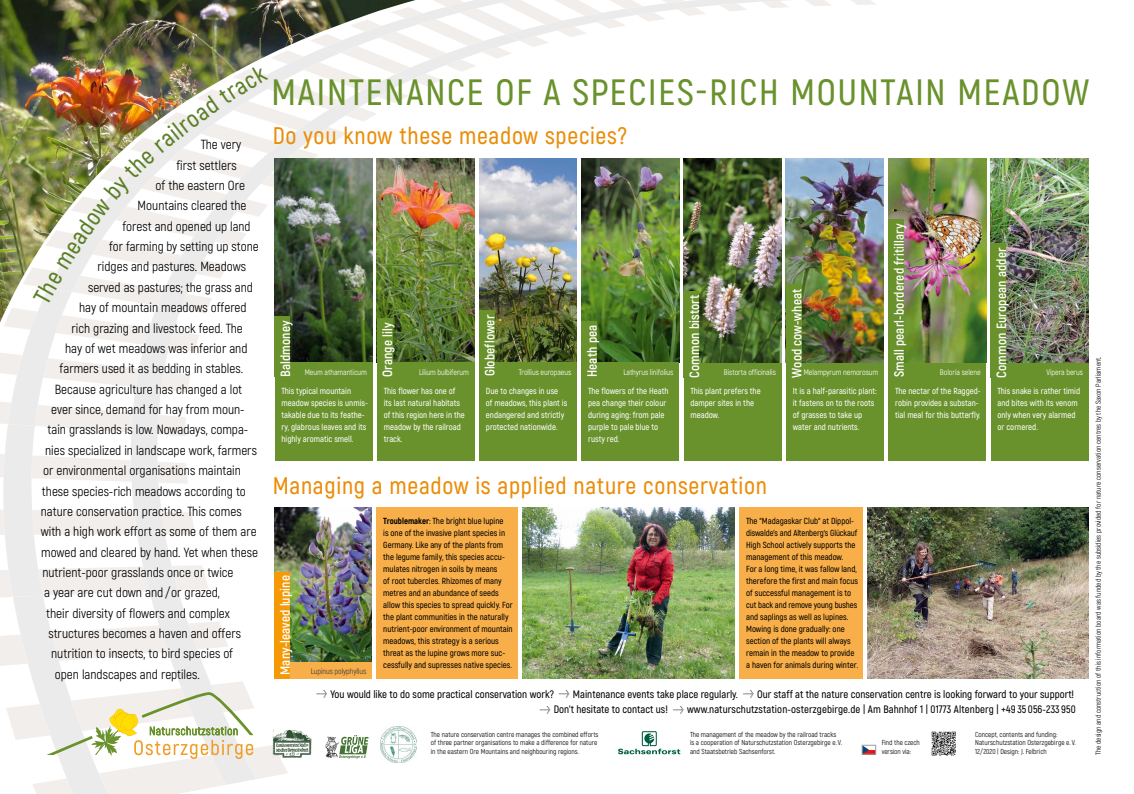
<style>
.page{position:relative;width:1134px;height:794px;background:#fff}
.page>*{position:absolute;margin:0;border:0;box-sizing:border-box;transform-origin:0 0}
.t1{font:600 36.6px "Akrobat";letter-spacing:.05em;color:#69912c}
.t2{font:600 24px "Akrobat";letter-spacing:.03em;color:#ea8d09}
.t3{font:700 13.4px "Akrobat";letter-spacing:.01em;color:#fff}
.t4{font:13.2px "Akrobat";color:#000}
.t5{font:600 10.8px "Akrobat";color:#000}
.t6{font:600 8.8px/12px "Akrobat";color:#000}
.t7{font:600 8.8px/12px "Akrobat";color:#fff}
.t8{font:8px "Akrobat";letter-spacing:-.01em;color:#fff}
.t9{font:8px "Akrobat";letter-spacing:-.01em;color:#3b3b3a}
.t10{font:7.2px/8.8px "Akrobat";color:#000}
.s1{font-weight:800}
</style>
<div class="page">
<img style="left:893px;top:507px;width:196px;height:172px">
<img style="left:893px;top:158px;width:93px;height:205px">
<img style="left:991px;top:158px;width:98px;height:205px">
<div style="left:888px;top:363px;width:98px;height:97px;background:#69912c"></div>
<div style="left:991px;top:363px;width:98px;height:97px;background:#69912c"></div>
<div style="left:888px;top:220px;width:16px;height:157px;background:#69912c"></div>
<div style="left:991px;top:243px;width:15px;height:135px;background:#69912c"></div>
<img style="left:931px;top:731px;width:25px;height:25px">
<img style="left:0;top:0;width:893px;height:794px">
<p class="t4" style="left:201px;top:137px;width:42px">The very</p>
<p class="t4" style="left:176px;top:157px;width:62px">first settlers</p>
<p class="t4" style="left:156px;top:177px;width:91px">of the eastern Ore</p>
<p class="t4" style="left:138px;top:198px;width:110px">Mountains cleared the</p>
<p class="t4" style="left:122px;top:218px;width:130px">forest and opened up land</p>
<p class="t4" style="left:109px;top:238px;width:151px">for farming by setting up stone</p>
<p class="t4" style="left:98px;top:259px;width:150px">ridges and pastures. Meadows</p>
<p class="t4" style="left:88px;top:279px;width:166px">served as pastures; the grass and</p>
<p class="t4" style="left:79px;top:300px;width:169px">hay of mountain meadows offered</p>
<p class="t4" style="left:72px;top:320px;width:173px">rich grazing and livestock feed. The</p>
<p class="t4" style="left:65px;top:340px;width:184px">hay of wet meadows was inferior and</p>
<p class="t4" style="left:60px;top:361px;width:185px">farmers used it as bedding in stables.</p>
<p class="t4" style="left:55px;top:381px;width:189px">Because agriculture has changed a lot</p>
<p class="t4" style="left:51px;top:401px;width:195px">ever since, demand for hay from moun-</p>
<p class="t4" style="left:48px;top:422px;width:202px">tain grasslands is low. Nowadays, compa-</p>
<p class="t4" style="left:45px;top:442px;width:213px">nies specialized in landscape work, farmers</p>
<p class="t4" style="left:43px;top:462px;width:199px">or environmental organisations maintain</p>
<p class="t4" style="left:42px;top:483px;width:205px">these species-rich meadows according to</p>
<p class="t4" style="left:41px;top:503px;width:202px">nature conservation practice. This comes</p>
<p class="t4" style="left:41px;top:524px;width:217px">with a high work effort as some of them are</p>
<p class="t4" style="left:41px;top:544px;width:218px">mowed and cleared by hand. Yet when these</p>
<p class="t4" style="left:42px;top:564px;width:193px">nutrient-poor grasslands once or twice</p>
<p class="t4" style="left:44px;top:585px;width:177px">a year are cut down and /or grazed,</p>
<p class="t4" style="left:46px;top:605px;width:185px">their diversity of flowers and complex</p>
<p class="t4" style="left:48px;top:625px;width:194px">structures becomes a haven and offers</p>
<p class="t4" style="left:51px;top:646px;width:183px">nutrition to insects, to bird species of</p>
<p class="t4" style="left:55px;top:666px;width:147px">open landscapes and reptiles.</p>
<h1 class="t1" style="left:272px;top:69px;width:819px">Maintenance of a species-rich mountain meadow</h1>
<h2 class="t2" style="left:273px;top:121px;width:356px">Do you know these meadow species?</h2>
<p class="t3" style="left:277px;top:377px;width:58px;rotate:-90deg">Baldmoney</p>
<p class="t3" style="left:379px;top:377px;width:56px;rotate:-90deg">Orange lily</p>
<p class="t3" style="left:481px;top:376px;width:63px;rotate:-90deg">Globeflower</p>
<p class="t3" style="left:584px;top:377px;width:54px;rotate:-90deg">Heath pea</p>
<p class="t8" style="left:419px;top:367px;width:52px">Lilium bulbiferum</p>
<p class="t7" style="left:384px;top:384px;width:83px">This flower has one of its last natural habitats of this region here in the meadow by the railroad track.</p>
<p class="t8" style="left:623px;top:367px;width:52px">Lathyrus linifolius</p>
<p class="t7" style="left:588px;top:384px;width:82px">The flowers of the Heath pea change their colour during aging: from pale purple to pale blue to rusty red.</p>
<p class="t8" style="left:519px;top:367px;width:54px">Trollius europaeus</p>
<p class="t7" style="left:486px;top:384px;width:83px">Due to changes in use<br>of meadows, this plant is endangered and strictly protected nationwide.</p>
<p class="t8" style="left:305px;top:367px;width:63px">Meum athamanticum</p>
<p class="t7" style="left:281px;top:384px;width:88px">This typical mountain meadow species is unmis&shy;takable due to its feathe&shy;ry, glabrous leaves and its highly aromatic smell.</p>
<p class="t3" style="left:686px;top:377px;width:84px;rotate:-90deg">Common bistort</p>
<p class="t3" style="left:788px;top:377px;width:90px;rotate:-90deg">Wood cow-wheat</p>
<p class="t8" style="left:724px;top:368px;width:53px">Bistorta officinalis</p>
<p class="t7" style="left:690px;top:385px;width:72px">This plant prefers the damper sites in the meadow.</p>
<p class="t8" style="left:804px;top:368px;width:76px">Melampyrum nemorosum</p>
<p class="t7" style="left:793px;top:385px;width:86px">It is a half-parasitic plant: it fastens on to the roots of grasses to take up water and nutrients.</p>
<h2 class="t2" style="left:273px;top:470px;width:496px">Managing a meadow is applied nature conservation</h2>
<p class="t3" style="left:277px;top:675px;width:101px;rotate:-90deg">Many-leaved lupine</p>
<p class="t9" style="left:311px;top:666px;width:57px">Lupinus polyphyllus</p>
<p class="t6" style="left:383px;top:514px;width:131px"><span class="s1">Troublemaker</span>: The bright blue lupine<br>is one of the invasive plant species in Germany. Like any of the plants from the legume family, this species accu&shy;mulates nitrogen in soils by means<br>of root tubercles. Rhizomes of many metres and an abundance of seeds allow this species to spread quickly. For the plant communities in the naturally nutrient-poor environment of mountain meadows, this strategy is a serious threat as the lupine grows more suc&shy;cessfully and supresses native species.</p>
<p class="t6" style="left:746px;top:514px;width:114px">The “Madagaskar Club“ at Dippol&shy;diswalde’s and Altenberg‘s Glückauf<br>High School actively supports the management of this meadow.<br>For a long time, it was fallow land, therefore the first and main focus of successful management is to cut back and remove young bushes and saplings as well as lupines.<br>Mowing is done gradually: one section of the plants will always remain in the meadow to provide a haven for animals during winter.</p>
<p class="t3" style="left:891px;top:377px;width:155px;rotate:-90deg">Small pearl-bordered fritillary</p>
<p class="t8" style="left:940px;top:368px;width:42px">Boloria selene</p>
<p class="t7" style="left:895px;top:385px;width:87px">The nectar of the Ragged&shy;robin provides a substan&shy;tial meal for this butterfly.</p>
<p class="t3" style="left:993px;top:378px;width:132px;rotate:-90deg">Common European adder</p>
<p class="t8" style="left:1046px;top:368px;width:38px">Vipera berus</p>
<p class="t7" style="left:997px;top:385px;width:84px">This snake is rather timid and bites with its venom only when very alarmed or cornered.</p>
<p class="t5" style="left:330px;top:687px;width:225px">You would like to do some practical conservation work?</p>
<p class="t5" style="left:573px;top:687px;width:166px">Maintenance events take place regularly.</p>
<p class="t5" style="left:757px;top:687px;width:319px">Our staff at the nature conservation centre is looking forward to your support!</p>
<p class="t5" style="left:554px;top:702px;width:116px">Don’t hesitate to contact us!</p>
<p class="t5" style="left:687px;top:702px;width:390px">www.naturschutzstation-osterzgebirge.de | Am Bahnhof 1 | 01773 Altenberg | +49 35 056-233 950</p>
<p class="t10" style="left:431px;top:730px;width:169px">The nature conservation centre manages the combined efforts of three partner organisations to make a difference for nature in the eastern Ore Mountains and neighbouring regions.</p>
<p class="t10" style="left:690px;top:730px;width:154px">The management of the meadow by the railroad tracks is a cooperation of Naturschutzstation Osterzgebirge e. V. and Staatsbetrieb Sachsenforst.</p>
<p class="t10" style="left:882px;top:738px;width:40px">Find the czech version via:</p>
<p class="t10" style="left:975px;top:730px;width:102px">Concept, contents and funding:<br>Naturschutzstation Osterzgebirge e. V.<br>12/2020 | Design: J. Felbrich</p>
<p class="t10" style="left:1094px;top:755px;width:400px;rotate:-90deg">The design and construction of this information board was funded by the subsidies provided for nature conservation centres by the Saxon Parliament.</p>
</div>
